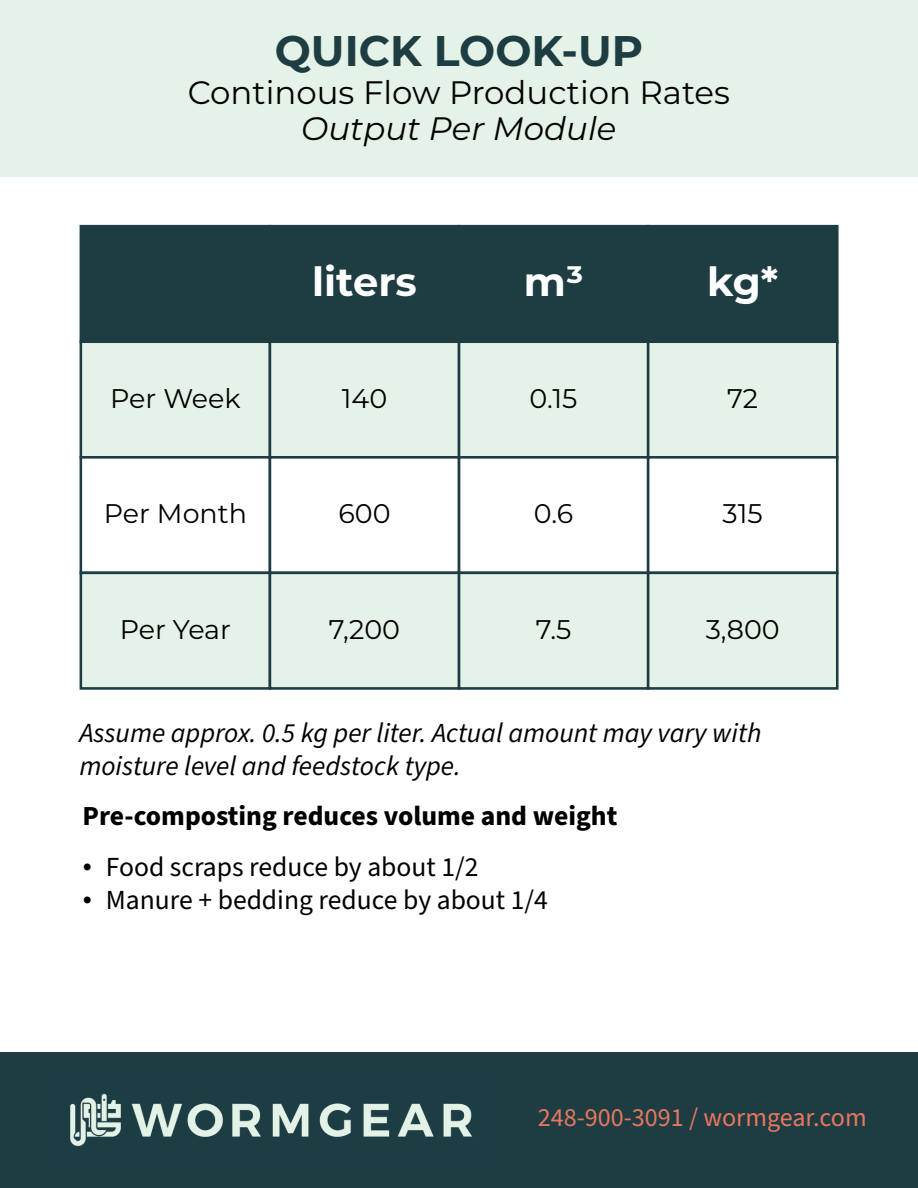
<style>
.page{position:relative;width:918px;height:1188px;background:#fff}
.page>*{position:absolute;margin:0;border:0;box-sizing:border-box;transform-origin:0 0}
.t1{font:700 42.75px "Montserrat";color:#1e3d43}
.t2{font:700 40.05px "Montserrat";color:#fff}
.t3{font:32.4px "Montserrat";color:#000}
.t4{font:italic 32.4px "Montserrat";color:#000}
.t5{font:italic 27.6px/33.2px "Source Sans Pro";color:#000}
.t6{font:27.6px "Source Sans Pro";color:#000}
.t7{font:700 27.6px "Source Sans Pro";color:#000}
.t8{font:27px "Montserrat";color:#000}
.t9{font:26.1px "Source Sans Pro";color:#e8765e}
.s1{font-family:"Times New Roman"}
</style>
<div class="page">
<div style="left:0;top:0;width:918px;height:177px;background:#e4f2e7"></div>
<div style="left:81px;top:226px;width:189px;height:116px;background:#1e3d43"></div>
<div style="left:80px;top:225px;width:191px;height:118px;border:3px solid #1e3d43"></div>
<div style="left:270px;top:226px;width:189px;height:116px;background:#1e3d43"></div>
<div style="left:269px;top:225px;width:191px;height:118px;border:3px solid #1e3d43"></div>
<div style="left:459px;top:226px;width:189px;height:116px;background:#1e3d43"></div>
<div style="left:458px;top:225px;width:191px;height:118px;border:3px solid #1e3d43"></div>
<div style="left:648px;top:226px;width:189px;height:116px;background:#1e3d43"></div>
<div style="left:647px;top:225px;width:192px;height:118px;border:3px solid #1e3d43"></div>
<div style="left:81px;top:342px;width:189px;height:115px;background:#e4f2e7"></div>
<div style="left:80px;top:340px;width:191px;height:119px;border:3px solid #1e3d43"></div>
<div style="left:270px;top:342px;width:189px;height:115px;background:#e4f2e7"></div>
<div style="left:269px;top:340px;width:191px;height:119px;border:3px solid #1e3d43"></div>
<div style="left:459px;top:342px;width:189px;height:115px;background:#e4f2e7"></div>
<div style="left:458px;top:340px;width:191px;height:119px;border:3px solid #1e3d43"></div>
<div style="left:648px;top:342px;width:189px;height:115px;background:#e4f2e7"></div>
<div style="left:647px;top:340px;width:192px;height:119px;border:3px solid #1e3d43"></div>
<div style="left:80px;top:456px;width:191px;height:118px;border:3px solid #1e3d43"></div>
<div style="left:269px;top:456px;width:191px;height:118px;border:3px solid #1e3d43"></div>
<div style="left:458px;top:456px;width:191px;height:118px;border:3px solid #1e3d43"></div>
<div style="left:647px;top:456px;width:192px;height:118px;border:3px solid #1e3d43"></div>
<div style="left:81px;top:573px;width:189px;height:115px;background:#e4f2e7"></div>
<div style="left:80px;top:572px;width:191px;height:118px;border:3px solid #1e3d43"></div>
<div style="left:270px;top:573px;width:189px;height:115px;background:#e4f2e7"></div>
<div style="left:269px;top:572px;width:191px;height:118px;border:3px solid #1e3d43"></div>
<div style="left:459px;top:573px;width:189px;height:115px;background:#e4f2e7"></div>
<div style="left:458px;top:572px;width:191px;height:118px;border:3px solid #1e3d43"></div>
<div style="left:648px;top:573px;width:189px;height:115px;background:#e4f2e7"></div>
<div style="left:647px;top:572px;width:192px;height:118px;border:3px solid #1e3d43"></div>
<div style="left:0;top:1053px;width:918px;height:135px;background:#1e3d43"></div>
<img style="left:70px;top:1093px;width:402px;height:53px">
<h1 class="t1" style="left:275px;top:20px;width:370px">QUICK LOOK-UP</h1>
<p class="t3" style="left:188px;top:70px;width:544px">Continous Flow Production Rates</p>
<p class="t4" style="left:301px;top:106px;width:317px">Output Per Module</p>
<h2 class="t2" style="left:312px;top:253px;width:106px">liters</h2>
<h2 class="t2" style="left:524px;top:253px;width:61px">m³</h2>
<h2 class="t2" style="left:707px;top:253px;width:73px">kg*</h2>
<p class="t8" style="left:110px;top:379px;width:132px">Per Week</p>
<p class="t8" style="left:342px;top:379px;width:47px">140</p>
<p class="t8" style="left:530px;top:379px;width:49px">0.15</p>
<p class="t8" style="left:727px;top:379px;width:33px">72</p>
<p class="t8" style="left:104px;top:495px;width:145px">Per Month</p>
<p class="t8" style="left:338px;top:495px;width:54px">600</p>
<p class="t8" style="left:534px;top:495px;width:41px">0.6</p>
<p class="t8" style="left:723px;top:495px;width:42px">315</p>
<p class="t8" style="left:120px;top:611px;width:113px">Per Year</p>
<p class="t8" style="left:329px;top:611px;width:73px">7,200</p>
<p class="t8" style="left:536px;top:611px;width:37px">7.5</p>
<p class="t8" style="left:706px;top:611px;width:76px">3,800</p>
<p class="t5" style="left:79px;top:717px;width:684px">Assume approx. 0.5 kg per liter. Actual amount may vary with moisture level and feedstock type.</p>
<p class="t7" style="left:82px;top:797px;width:536px">Pre-composting reduces volume and weight</p>
<p class="t6" style="left:82px;top:848px;width:397px"><span class="s1">•</span> Food scraps reduce by about 1/2</p>
<p class="t6" style="left:82px;top:881px;width:467px"><span class="s1">•</span> Manure + bedding reduce by about 1/4</p>
<p class="t9" style="left:538px;top:1100px;width:330px">248-900-3091 / wormgear.com</p>
</div>
